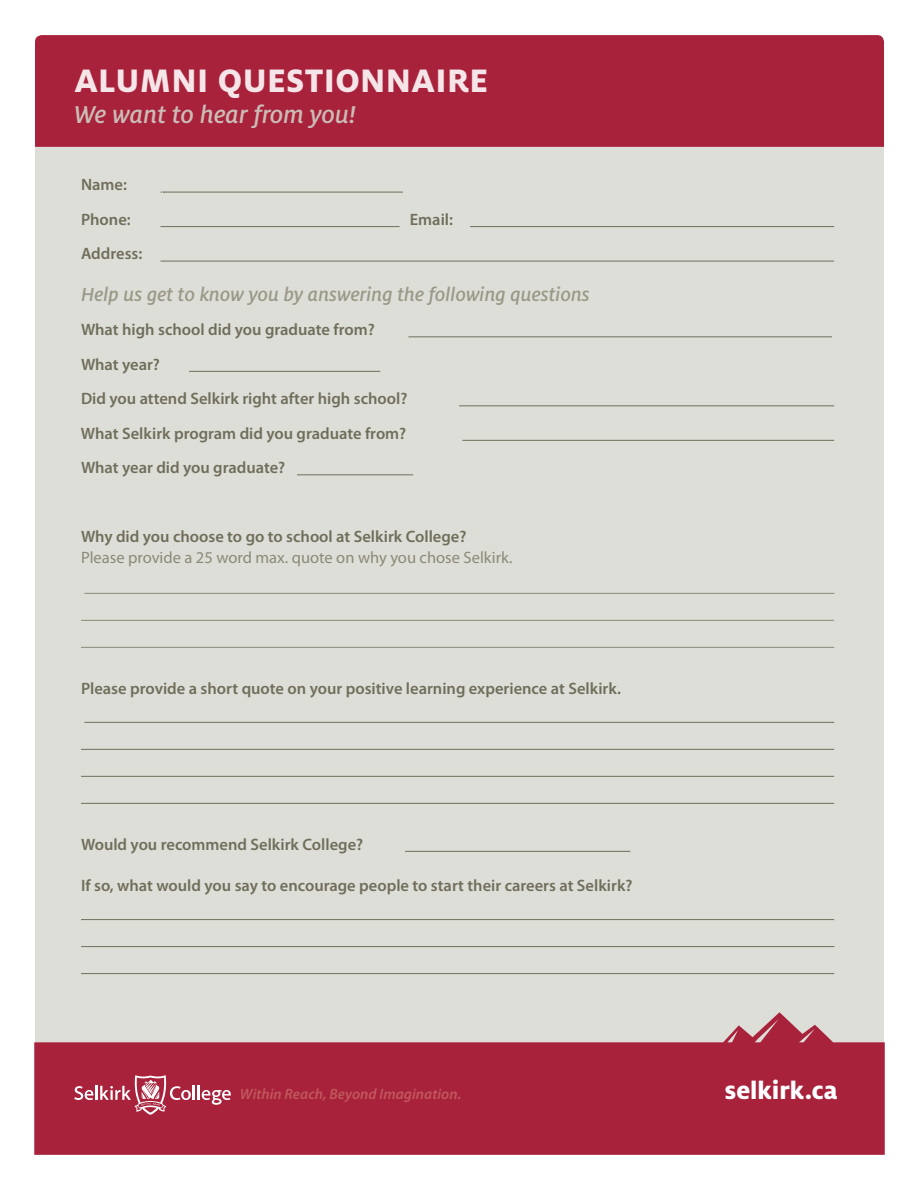
<style>
.page{position:relative;width:918px;height:1188px;background:#fff}
.page>*{position:absolute;margin:0;border:0;box-sizing:border-box;transform-origin:0 0}
.t1{font:800 36px "Milo OT";letter-spacing:.01em;color:#fff}
.t2{font:italic 500 27px "Milo OT";color:#d0d0c5}
.t3{font:800 27px "Milo OT";color:#fff}
.t4{font:italic 500 21px "Milo OT";color:#9a9988}
.t5{font:600 16.5px "Myriad Pro";color:#706e5b}
.t6{font:16.5px/21px "Myriad Pro";color:#8b8977}
.t7{font:italic 600 15px "Myriad Pro";letter-spacing:.005em;color:#c1585c}
.s1{font-weight:600;color:#706e5b}
</style>
<div class="page">
<div style="left:35px;top:147px;width:849px;height:865px;background:#deded8"></div>
<div style="left:35px;top:35px;width:849px;height:112px;background:#a8223c"></div>
<svg style="left:34px;top:1012px;width:851px;height:143px;fill:#a8223c"></svg>
<svg style="left:74px;top:1086px;width:19px;height:14px"></svg>
<hr style="left:95px;top:1086px;width:3px;height:14px;background:#fff">
<svg style="left:100px;top:1075px;width:131px;height:40px"></svg>
<hr style="left:164px;top:192px;width:239px;height:1px;background:#706e5b">
<hr style="left:160px;top:226px;width:240px;height:1px;background:#706e5b">
<hr style="left:470px;top:226px;width:364px;height:1px;background:#706e5b">
<hr style="left:160px;top:261px;width:674px;height:1px;background:#706e5b">
<hr style="left:408px;top:336px;width:424px;height:1px;background:#706e5b">
<hr style="left:189px;top:371px;width:191px;height:1px;background:#706e5b">
<hr style="left:459px;top:405px;width:375px;height:1px;background:#706e5b">
<hr style="left:462px;top:440px;width:372px;height:1px;background:#706e5b">
<hr style="left:297px;top:474px;width:116px;height:1px;background:#706e5b">
<hr style="left:84px;top:593px;width:750px;height:1px;background:#8b8977">
<hr style="left:81px;top:620px;width:753px;height:1px;background:#8b8977">
<hr style="left:81px;top:647px;width:753px;height:1px;background:#8b8977">
<hr style="left:84px;top:722px;width:750px;height:1px;background:#706e5b">
<hr style="left:81px;top:749px;width:753px;height:1px;background:#706e5b">
<hr style="left:81px;top:776px;width:753px;height:1px;background:#706e5b">
<hr style="left:81px;top:803px;width:753px;height:1px;background:#706e5b">
<hr style="left:405px;top:851px;width:225px;height:1px;background:#706e5b">
<hr style="left:81px;top:919px;width:753px;height:1px;background:#706e5b">
<hr style="left:81px;top:946px;width:753px;height:1px;background:#706e5b">
<hr style="left:81px;top:973px;width:753px;height:1px;background:#706e5b">
<h1 class="t1" style="left:74px;top:60px;width:415px">ALUMNI QUESTIONNAIRE</h1>
<h2 class="t2" style="left:74px;top:100px;width:283px">We want to hear from you!</h2>
<p class="t5" style="left:81px;top:174px;width:47px">Name:</p>
<p class="t5" style="left:81px;top:209px;width:51px">Phone:</p>
<p class="t5" style="left:410px;top:209px;width:45px">Email:</p>
<p class="t5" style="left:81px;top:243px;width:63px">Address:</p>
<p class="t4" style="left:81px;top:283px;width:510px">Help us get to know you by answering the following questions</p>
<p class="t5" style="left:81px;top:319px;width:295px">What high school did you graduate from?</p>
<p class="t5" style="left:81px;top:354px;width:81px">What year?</p>
<p class="t5" style="left:81px;top:388px;width:328px">Did you attend Selkirk right after high school?</p>
<p class="t5" style="left:81px;top:423px;width:327px">What Selkirk program did you graduate from?</p>
<p class="t5" style="left:81px;top:457px;width:206px">What year did you graduate?</p>
<p class="t6" style="left:81px;top:526px;width:433px"><span class="s1">Why did you choose to go to school at Selkirk College?<br></span>Please provide a 25 word max. quote on why you chose Selkirk.</p>
<p class="t5" style="left:81px;top:678px;width:541px">Please provide a short quote on your positive learning experience at Selkirk.</p>
<p class="t5" style="left:81px;top:834px;width:284px">Would you recommend Selkirk College?</p>
<p class="t5" style="left:81px;top:875px;width:553px">If so, what would you say to encourage people to start their careers at Selkirk?</p>
<p class="t7" style="left:240px;top:1085px;width:223px">Within Reach, Beyond Imagination.</p>
<p class="t3" style="left:725px;top:1075px;width:114px">selkirk.ca</p>
</div>
